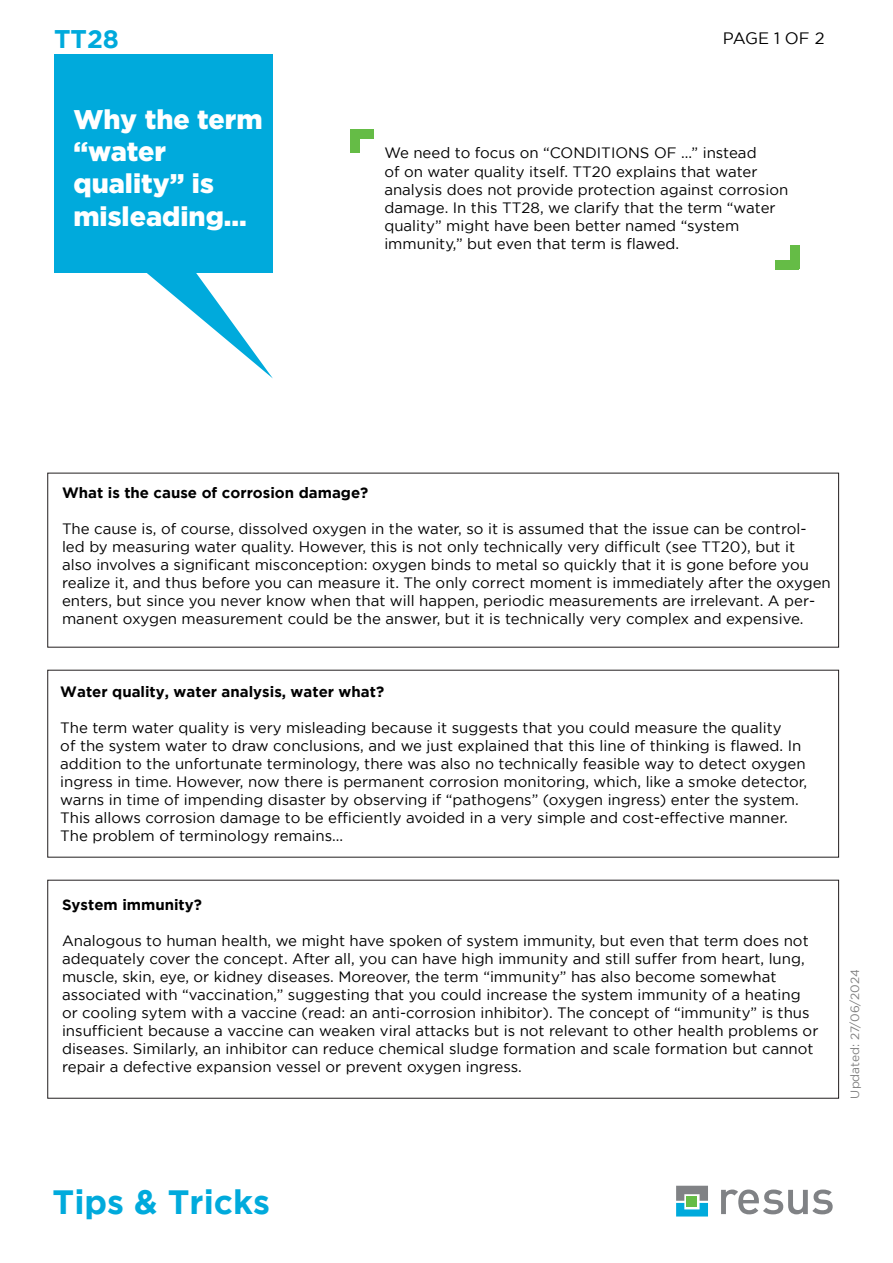
<style>
.page{position:relative;width:893px;height:1263px;background:#fff}
.page>*{position:absolute;margin:0;border:0;box-sizing:border-box;transform-origin:0 0}
.t1{font:700 33.6px "Gotham";color:#00aadc}
.t2{font:900 27px/32.4px "Gotham";color:#fff}
.t3{font:700 25.5px "Gotham";color:#00aadc}
.t4{font:16.5px "Gotham";letter-spacing:-.02em;color:#000}
.t5{font:15px/18px "Gotham";color:#000}
.t6{font:700 15px "Gotham";color:#000}
.t7{font:12px "Gotham";color:#000}
</style>
<div class="page">
<svg style="left:676px;top:1186px;width:32px;height:30px"></svg>
<svg style="left:721px;top:1189px;width:112px;height:25px"></svg>
<div style="left:686px;top:1196px;width:11px;height:11px;background:#65bc46"></div>
<div style="left:350px;top:129px;width:24px;height:9px;background:#65bc46"></div>
<div style="left:350px;top:129px;width:9px;height:24px;background:#65bc46"></div>
<div style="left:775px;top:260px;width:24px;height:9px;background:#65bc46"></div>
<div style="left:790px;top:245px;width:9px;height:24px;background:#65bc46"></div>
<div style="left:54px;top:54px;width:219px;height:219px;background:#00aadc"></div>
<svg style="left:147px;top:273px;width:126px;height:105px"></svg>
<p class="t3" style="left:54px;top:24px;width:66px">TT28</p>
<p class="t2" style="left:73px;top:102px;width:191px">Why the term “water</p>
<p class="t2" style="left:73px;top:167px;width:175px">quality” is misleading...</p>
<p class="t4" style="left:723px;top:29px;width:103px">PAGE 1 OF 2</p>
<p class="t5" style="left:384px;top:144px;width:405px">We need to focus on “CONDITIONS OF ...” instead<br>of on water quality itself. TT20 explains that water analysis does not provide protection against corrosion damage. In this TT28, we clarify that the term “water quality” might have been better named “system immunity,” but even that term is flawed.</p>
<p class="t6" style="left:62px;top:484px;width:308px">What is the cause of corrosion damage?</p>
<p class="t5" style="left:62px;top:520px;width:770px">The cause is, of course, dissolved oxygen in the water, so it is assumed that the issue can be control&shy;led by measuring water quality. However, this is not only technically very difficult (see TT20), but it<br>also involves a significant misconception: oxygen binds to metal so quickly that it is gone before you realize it, and thus before you can measure it. The only correct moment is immediately after the oxygen enters, but since you never know when that will happen, periodic measurements are irrelevant. A per&shy;manent oxygen measurement could be the answer, but it is technically very complex and expensive.</p>
<p class="t6" style="left:60px;top:683px;width:325px">Water quality, water analysis, water what?</p>
<p class="t5" style="left:60px;top:718px;width:748px">The term water quality is very misleading because it suggests that you could measure the quality<br>of the system water to draw conclusions, and we just explained that this line of thinking is flawed. In addition to the unfortunate terminology, there was also no technically feasible way to detect oxygen ingress in time. However, now there is permanent corrosion monitoring, which, like a smoke detector, warns in time of impending disaster by observing if “pathogens” (oxygen ingress) enter the system.<br>This allows corrosion damage to be efficiently avoided in a very simple and cost-effective manner.</p>
<p class="t5" style="left:60px;top:826px;width:284px">The problem of terminology remains...</p>
<p class="t6" style="left:62px;top:896px;width:141px">System immunity?</p>
<p class="t5" style="left:62px;top:932px;width:758px">Analogous to human health, we might have spoken of system immunity, but even that term does not adequately cover the concept. After all, you can have high immunity and still suffer from heart, lung, muscle, skin, eye, or kidney diseases. Moreover, the term “immunity” has also become somewhat associated with “vaccination,” suggesting that you could increase the system immunity of a heating or cooling sytem with a vaccine (read: an anti-corrosion inhibitor). The concept of “immunity” is thus insufficient because a vaccine can weaken viral attacks but is not relevant to other health problems or diseases. Similarly, an inhibitor can reduce chemical sludge formation and scale formation but cannot repair a defective expansion vessel or prevent oxygen ingress.</p>
<p class="t7" style="left:848px;top:1098px;width:131px;rotate:-90deg">Updated: 27/06/2024</p>
<h1 class="t1" style="left:53px;top:1182px;width:219px">Tips &amp; Tricks</h1>
</div>
